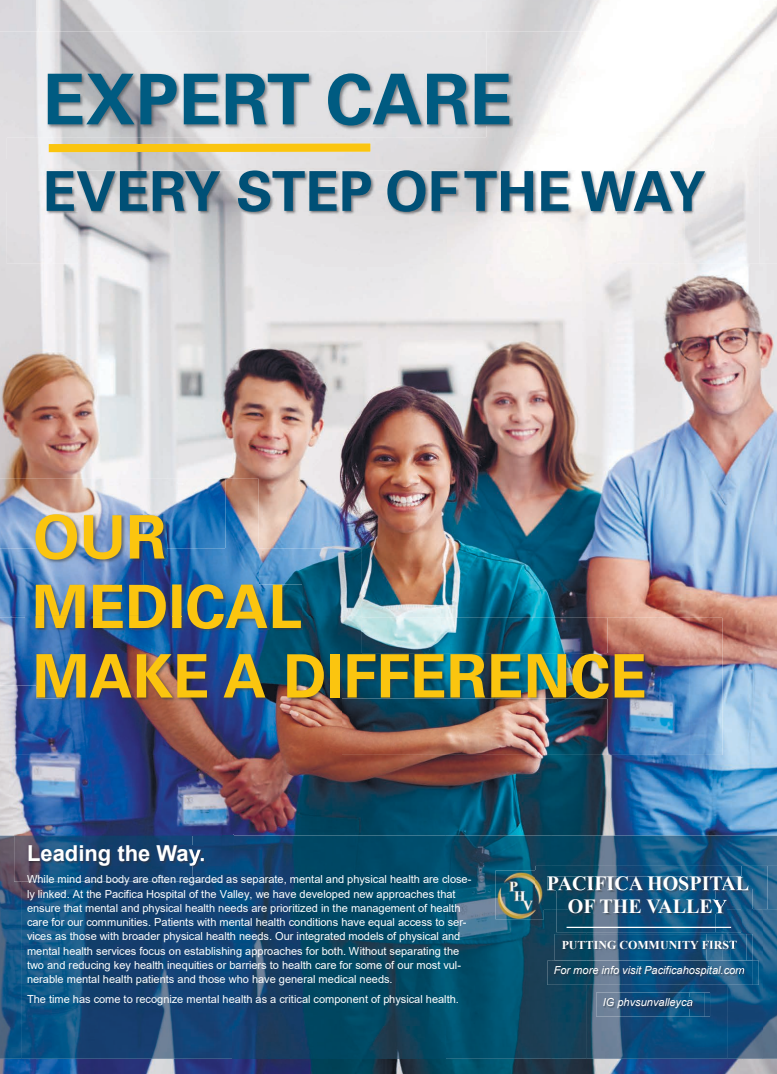
<style>
.page{position:relative;width:777px;height:1074px;background:#fff}
.page>*{position:absolute;margin:0;border:0;box-sizing:border-box;transform-origin:0 0}
.t1{font:700 70px "Univers";color:#005b81}
.t2{font:700 60px "Univers";color:#fbc50f}
.t3{font:700 55px "Univers";color:#005076}
.t4{font:700 22px "Arial";color:#fff}
.t5{font:700 20px "Times New Roman";color:#fff}
.t6{font:700 12px "Times New Roman";color:#fff}
.t7{font:11.1px "Arial";color:#fff}
.t8{font:11px/14.2px "Arial";color:#fff}
.t9{font:italic 11px "Arial";color:#fff}
</style>
<div class="page">
<img style="left:0;top:0;width:777px;height:1074px">
<img style="left:0;top:836px;width:21px;height:223px">
<img style="left:233px;top:836px;width:318px;height:223px">
<img style="left:551px;top:836px;width:226px;height:30px">
<img style="left:21px;top:882px;width:212px;height:177px">
<img style="left:763px;top:909px;width:14px;height:150px">
<img style="left:551px;top:909px;width:35px;height:150px">
<img style="left:728px;top:909px;width:35px;height:150px">
<img style="left:586px;top:932px;width:142px;height:127px">
<img style="left:535px;top:866px;width:242px;height:43px">
<img style="left:547px;top:877px;width:169px;height:13px">
<img style="left:741px;top:866px;width:27px;height:43px">
<img style="left:555px;top:934px;width:152px;height:26px">
<img style="left:562px;top:941px;width:145px;height:8px">
<img style="left:723px;top:934px;width:7px;height:26px">
<img style="left:707px;top:934px;width:16px;height:26px">
<img style="left:746px;top:934px;width:7px;height:26px">
<img style="left:730px;top:934px;width:16px;height:26px">
<svg style="left:707px;top:941px;width:30px;height:8px"></svg>
<img style="left:547px;top:961px;width:191px;height:24px">
<img style="left:554px;top:966px;width:184px;height:10px">
<img style="left:753px;top:961px;width:6px;height:24px">
<img style="left:738px;top:961px;width:15px;height:24px">
<svg style="left:738px;top:966px;width:6px;height:10px"></svg>
<img style="left:556px;top:909px;width:197px;height:23px">
<img style="left:556px;top:889px;width:160px;height:20px">
<img style="left:569px;top:900px;width:147px;height:14px">
<img style="left:748px;top:889px;width:5px;height:20px">
<img style="left:716px;top:914px;width:26px;height:18px">
<svg style="left:716px;top:877px;width:32px;height:37px"></svg>
<hr style="left:567px;top:927px;width:164px;height:1px;background:#fff">
<img style="left:495px;top:871px;width:49px;height:48px">
<img style="left:535px;top:871px;width:9px;height:38px">
<img style="left:14px;top:834px;width:220px;height:48px">
<img style="left:29px;top:845px;width:164px;height:21px">
<img style="left:193px;top:834px;width:28px;height:48px">
<img style="left:193px;top:845px;width:11px;height:21px">
<img style="left:225px;top:548px;width:136px;height:69px">
<svg style="left:26px;top:616px;width:10px;height:2px"></svg>
<img style="left:302px;top:617px;width:59px;height:1px">
<img style="left:36px;top:584px;width:266px;height:34px">
<img style="left:342px;top:618px;width:266px;height:137px">
<img style="left:0;top:685px;width:63px;height:70px">
<img style="left:63px;top:699px;width:279px;height:56px">
<img style="left:619px;top:755px;width:70px;height:1px">
<img style="left:0;top:618px;width:361px;height:67px">
<img style="left:36px;top:618px;width:266px;height:11px">
<img style="left:36px;top:654px;width:572px;height:45px">
<img style="left:36px;top:654px;width:325px;height:31px">
<img style="left:689px;top:618px;width:33px;height:137px">
<img style="left:608px;top:618px;width:81px;height:137px">
<img style="left:608px;top:654px;width:36px;height:45px">
<img style="left:0;top:479px;width:225px;height:137px">
<img style="left:36px;top:584px;width:223px;height:32px">
<img style="left:35px;top:514px;width:109px;height:46px">
<img style="left:144px;top:479px;width:115px;height:69px">
<img style="left:144px;top:548px;width:22px;height:12px">
<img style="left:0;top:32px;width:346px;height:127px">
<img style="left:346px;top:32px;width:274px;height:106px">
<img style="left:0;top:159px;width:7px;height:32px">
<img style="left:48px;top:73px;width:438px;height:53px">
<img style="left:486px;top:32px;width:95px;height:106px">
<img style="left:486px;top:73px;width:26px;height:53px">
<img style="left:617px;top:138px;width:68px;height:126px">
<img style="left:7px;top:191px;width:71px;height:73px">
<img style="left:78px;top:212px;width:539px;height:52px">
<img style="left:688px;top:264px;width:72px;height:1px">
<img style="left:7px;top:138px;width:479px;height:53px">
<div style="left:49px;top:144px;width:321px;height:8px;background:#fbc50f"></div>
<img style="left:486px;top:138px;width:134px;height:32px">
<img style="left:47px;top:170px;width:638px;height:42px">
<img style="left:47px;top:170px;width:573px;height:21px">
<img style="left:486px;top:170px;width:95px;height:21px">
<img style="left:760px;top:138px;width:17px;height:126px">
<img style="left:685px;top:138px;width:75px;height:126px">
<img style="left:685px;top:170px;width:21px;height:42px">
<img style="left:596px;top:993px;width:93px;height:24px">
<img style="left:603px;top:998px;width:86px;height:10px">
<img style="left:704px;top:993px;width:6px;height:24px">
<img style="left:689px;top:993px;width:15px;height:24px">
<svg style="left:689px;top:998px;width:4px;height:10px"></svg>
<h1 class="t1" style="left:43px;top:58px;width:471px">EXPERT CARE</h1>
<h3 class="t3" style="left:43px;top:159px;width:665px">EVERY STEP OF THE WAY</h3>
<h2 class="t2" style="left:33px;top:502px;width:135px">OUR</h2>
<h2 class="t2" style="left:33px;top:641px;width:615px">MAKE A DIFFERENCE</h2>
<h3 class="t4" style="left:27px;top:838px;width:180px">Leading the Way.</h3>
<p class="t7" style="left:27px;top:872px;width:446px">While mind and body are often regarded as separate, mental and physical health are close-</p>
<p class="t8" style="left:27px;top:887px;width:441px">ly linked. At the Pacifica Hospital of the Valley, we have developed new approaches that ensure that mental and physical health needs are prioritized in the management of health care for our communities. Patients with mental health conditions have equal access to ser&shy;vices as those with broader physical health needs. Our integrated models of physical and mental health services focus on establishing approaches for both. Without separating the two and reducing key health inequities or barriers to health care for some of our most vul&shy;nerable mental health patients and those who have general medical needs.</p>
<p class="t8" style="left:27px;top:992px;width:434px">The time has come to recognize mental health as a critical component of physical health.</p>
<h3 class="t5" style="left:547px;top:869px;width:204px">PACIFICA HOSPITAL</h3>
<h3 class="t5" style="left:568px;top:892px;width:161px">OF THE VALLEY</h3>
<p class="t6" style="left:562px;top:936px;width:177px">PUTTING COMMUNITY FIRST</p>
<p class="t9" style="left:554px;top:963px;width:192px">For more info visit Pacificahospital.com</p>
<p class="t9" style="left:603px;top:995px;width:92px">IG phvsunvalleyca</p>
</div>
